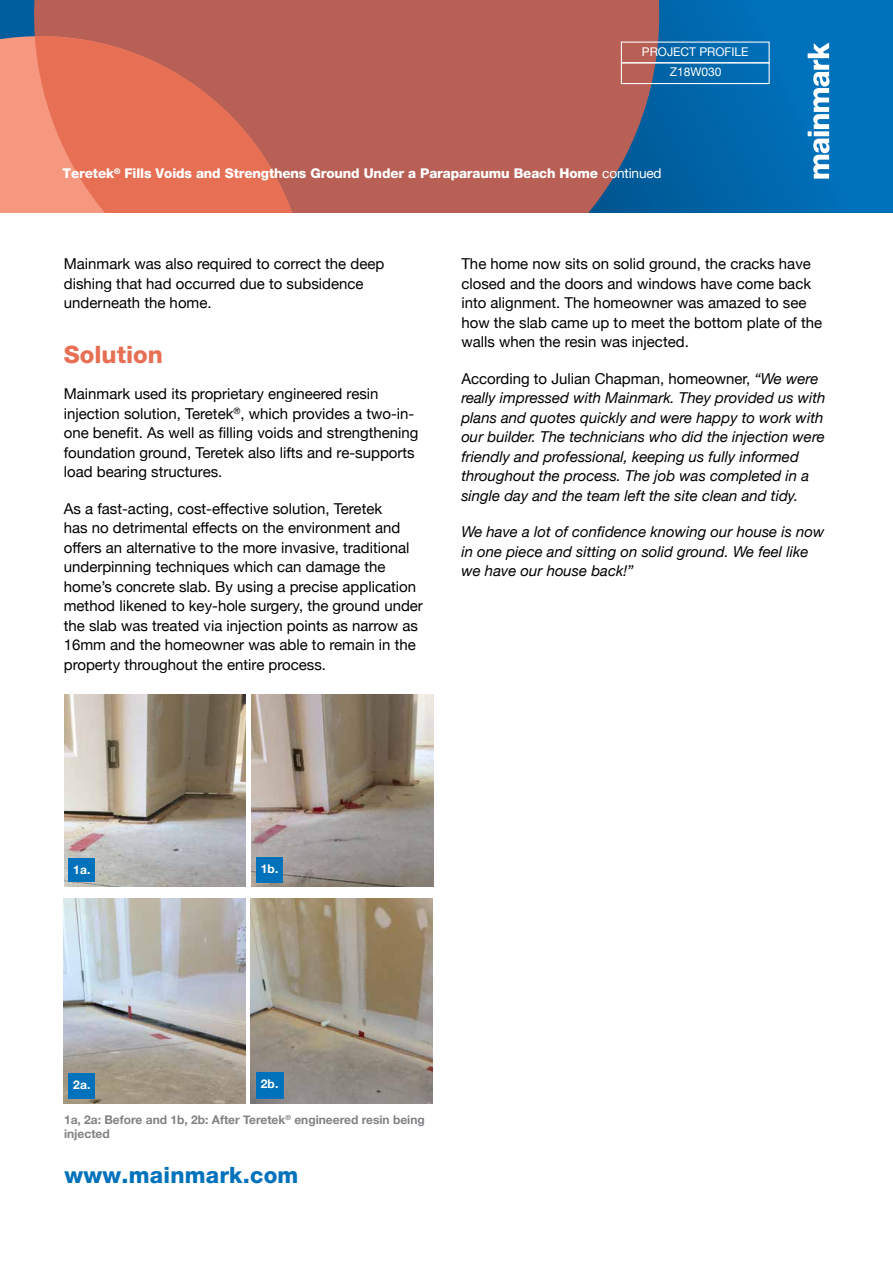
<style>
.page{position:relative;width:893px;height:1263px;background:#fff}
.page>*{position:absolute;margin:0;border:0;box-sizing:border-box;transform-origin:0 0}
.t1{font:800 24px "Helvetica Neue LT85";color:#e76f54}
.t2{font:800 22.5px "Helvetica Neue LT85";letter-spacing:.01em;color:#0072bc}
.t3{font:15px/19.5px "Helvetica Neue";color:#000}
.t4{font:italic 15px/19.5px "Helvetica Neue";color:#000}
.t5{font:800 13.5px "Helvetica Neue LT85";letter-spacing:-.01em;color:#fff}
.t6{font:700 12px/13.5px "Helvetica Neue";color:#808285}
.t7{font:12px "Helvetica Neue LT";color:#fff}
.t8{font:700 12px "Helvetica Neue";letter-spacing:.015em;color:#fff}
.s1{font-family:"Helvetica Neue LT";font-weight:400}
.s2{font-style:normal}
</style>
<div class="page">
<svg style="left:664px;top:0;width:229px;height:213px;background:#006cb2"></svg>
<div style="left:29px;top:0;width:635px;height:213px;background:#b86056"></div>
<svg style="left:0;top:32px;width:312px;height:181px;background:#e68d7a"></svg>
<svg style="left:35px;top:36px;width:277px;height:177px;background:#d96d58"></svg>
<svg style="left:808px;top:43px;width:21px;height:136px"></svg>
<div style="left:621px;top:62px;width:149px;height:22px;border:1px solid #fff"></div>
<img style="left:64px;top:899px;width:181px;height:204px">
<img style="left:65px;top:694px;width:181px;height:193px">
<img style="left:252px;top:694px;width:181px;height:193px">
<img style="left:251px;top:899px;width:181px;height:204px">
<div style="left:69px;top:858px;width:26px;height:23px;background:#0072bc"></div>
<div style="left:256px;top:857px;width:27px;height:25px;background:#0072bc"></div>
<div style="left:68px;top:1073px;width:27px;height:25px;background:#0072bc"></div>
<div style="left:256px;top:1072px;width:27px;height:27px;background:#0072bc"></div>
<p class="t7" style="left:642px;top:45px;width:108px">PROJECT PROFILE</p>
<p class="t7" style="left:670px;top:65px;width:53px">Z18W030</p>
<p class="t5" style="left:63px;top:162px;width:601px">Teretek<sup>®</sup> Fills Voids and Strengthens Ground Under a Paraparaumu Beach Home <span class="s1">continued</span></p>
<p class="t3" style="left:64px;top:255px;width:322px">Mainmark was also required to correct the deep dishing that had occurred due to subsidence underneath the home.</p>
<h1 class="t1" style="left:64px;top:335px;width:101px">Solution</h1>
<p class="t3" style="left:64px;top:385px;width:356px">Mainmark used its proprietary engineered resin injection solution, Teretek<sup>®</sup>, which provides a two-in&shy;one benefit. As well as filling voids and strengthening foundation ground, Teretek also lifts and re-supports load bearing structures.</p>
<p class="t3" style="left:64px;top:500px;width:361px">As a fast-acting, cost-effective solution, Teretek<br>has no detrimental effects on the environment and offers an alternative to the more invasive, traditional underpinning techniques which can damage the home’s concrete slab. By using a precise application method likened to key-hole surgery, the ground under the slab was treated via injection points as narrow as 16mm and the homeowner was able to remain in the property throughout the entire process.</p>
<p class="t3" style="left:461px;top:255px;width:362px">The home now sits on solid ground, the cracks have closed and the doors and windows have come back into alignment. The homeowner was amazed to see how the slab came up to meet the bottom plate of the walls when the resin was injected.</p>
<p class="t4" style="left:461px;top:370px;width:366px"><span class="s2">According to Julian Chapman, homeowner,</span> “We were really impressed with Mainmark. They provided us with plans and quotes quickly and were happy to work with our builder. The technicians who did the injection were friendly and professional, keeping us fully informed throughout the process. The job was completed in a single day and the team left the site clean and tidy.</p>
<p class="t4" style="left:461px;top:523px;width:365px">We have a lot of confidence knowing our house is now in one piece and sitting on solid ground. We feel like we have our house back!”</p>
<p class="t8" style="left:73px;top:860px;width:19px">1a.</p>
<p class="t8" style="left:261px;top:859px;width:19px">1b.</p>
<p class="t8" style="left:73px;top:1075px;width:19px">2a.</p>
<p class="t8" style="left:261px;top:1074px;width:19px">2b.</p>
<p class="t6" style="left:64px;top:1113px;width:362px">1a, 2a: Before and 1b, 2b: After Teretek<sup>®</sup> engineered resin being injected</p>
<h2 class="t2" style="left:65px;top:1157px;width:235px">www.mainmark.com</h2>
</div>
